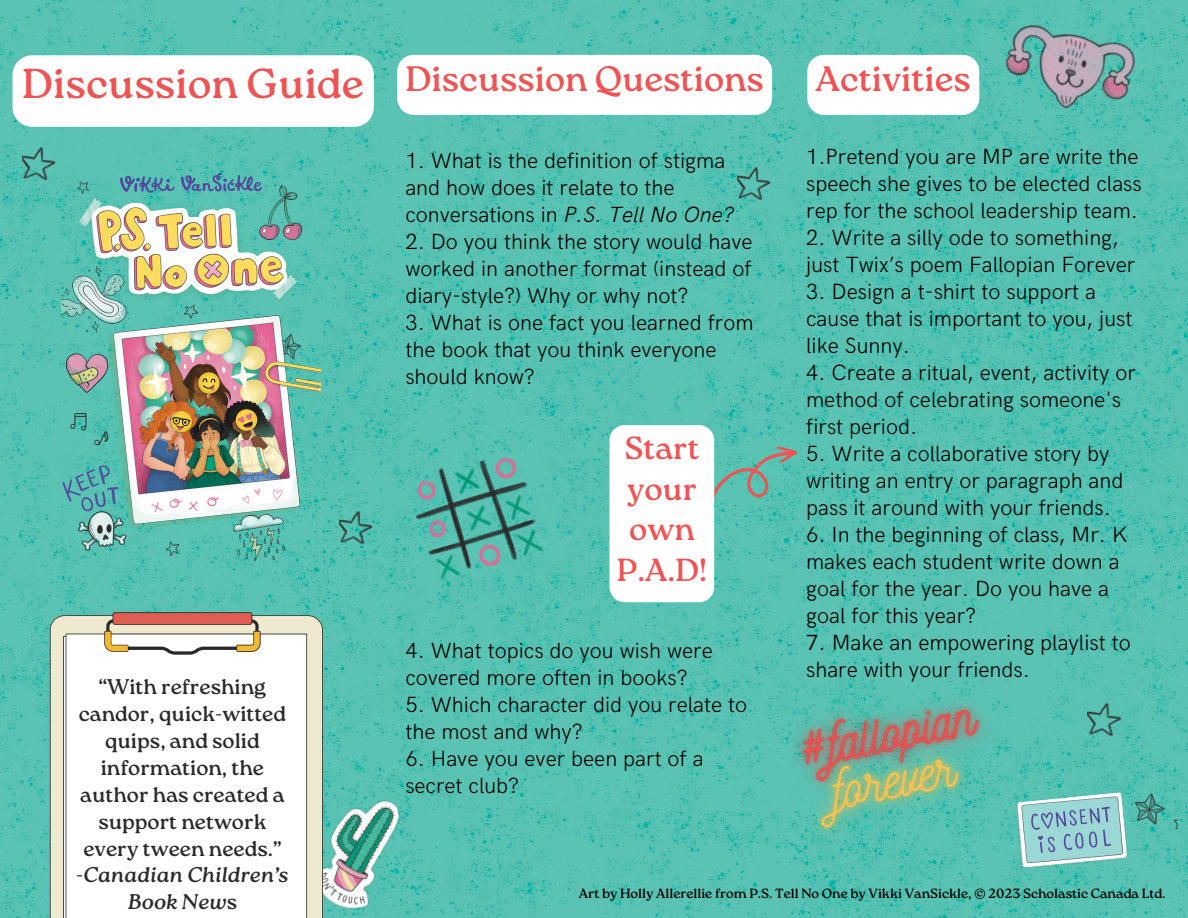
<style>
.page{position:relative;width:1188px;height:918px;background:#fff}
.page>*{position:absolute;margin:0;border:0;box-sizing:border-box;transform-origin:0 0}
.t1{font:41.7px "Roca One";color:#ef5454}
.t2{font:35.25px "Roca One";color:#ef5454}
.t3{font:31.95px/40.8px "Roca One";color:#ef5454;text-align:center}
.t4{font:300 22.05px/27px "HK Grotesk";color:#000}
.t5{font:21.15px/26.8px "Roca One";color:#2a2a2a;text-align:center}
.t6{font:italic 21.15px/26.8px "Roca One";color:#2a2a2a;text-align:center}
.t7{font:13.35px "Roca One";color:#000}
.s1{font-style:normal}
.s2{font-style:italic}
.s3{font-weight:400}
</style>
<div class="page">
<img style="left:0;top:0;width:1188px;height:918px">
<img style="left:928px;top:0;width:260px;height:208px">
<img style="left:339px;top:411px;width:307px;height:322px">
<img style="left:62px;top:152px;width:258px;height:409px">
<img style="left:323px;top:773px;width:92px;height:145px">
<svg style="left:50px;top:612px;width:273px;height:306px"></svg>
<svg style="left:397px;top:55px;width:375px;height:60px"></svg>
<svg style="left:610px;top:425px;width:196px;height:177px"></svg>
<svg style="left:12px;top:55px;width:362px;height:72px"></svg>
<img style="left:1088px;top:602px;width:62px;height:316px">
<img style="left:22px;top:47px;width:62px;height:322px">
<img style="left:737px;top:66px;width:62px;height:322px">
<img style="left:998px;top:774px;width:179px;height:122px">
<svg style="left:807px;top:55px;width:172px;height:60px"></svg>
<img style="left:742px;top:630px;width:293px;height:206px">
<img style="left:759px;top:682px;width:257px;height:198px">
<svg style="left:71px;top:672px;width:222px;height:246px"></svg>
<p class="t1" style="left:22px;top:60px;width:343px">Discussion Guide</p>
<p class="t5" style="left:79px;top:673px;width:209px">“With refreshing candor, quick-witted quips, and solid information, the author has created a support network every tween needs.”</p>
<p class="t6" style="left:76px;top:862px;width:214px"><span class="s1">-</span>Canadian Children’s<br>Book New<span class="s1">s</span></p>
<p class="t2" style="left:405px;top:58px;width:360px">Discussion Questions</p>
<p class="t4" style="left:405px;top:148px;width:330px">1. What is the definition of stigma and how does it relate to the conversations in <span class="s2">P.S. Tell No One?</span></p>
<p class="t4" style="left:405px;top:229px;width:349px;text-align:justify">2. Do you think the story would have worked in another format (instead of diary-style?) Why or why not?</p>
<p class="t4" style="left:405px;top:310px;width:350px">3. What is one fact you learned from the book that you think everyone should know?</p>
<p class="t3" style="left:617px;top:427px;width:92px">Start your own<br>P.A.D!</p>
<p class="t4" style="left:405px;top:638px;width:309px">4. What topics do you wish were covered more often in books?</p>
<p class="t4" style="left:405px;top:692px;width:343px">5. Which character did you relate to the most and why?</p>
<p class="t4" style="left:405px;top:746px;width:300px">6. Have you ever been part of a secret club?</p>
<p class="t2" style="left:816px;top:58px;width:157px">Activities</p>
<p class="t4" style="left:806px;top:143px;width:337px">1.Pretend you are MP are write the speech she gives to be elected class rep for the school leadership team.</p>
<p class="t4" style="left:806px;top:224px;width:331px">2. Write a silly ode to something, just Twix’s poem Fallopian Forever</p>
<p class="t4" style="left:806px;top:278px;width:328px">3. Design a t-shirt to support a cause that is important to you, just like Sunny.</p>
<p class="t4" style="left:806px;top:360px;width:331px">4. Create a ritual, event, activity or method of celebrating someone's first period.</p>
<p class="t4" style="left:806px;top:441px;width:319px">5. Write a collaborative story by writing an entry or paragraph and pass it around with your friends.</p>
<p class="t4" style="left:806px;top:522px;width:323px">6. In the beginning of class, Mr. K makes each student write down a goal for the year. Do you have a goal for this year?</p>
<p class="t4" style="left:806px;top:630px;width:326px"><span class="s3">7</span>. Make an empowering playlist to share with your friends.</p>
<p class="t7" style="left:579px;top:886px;width:588px">Art by Holly Allerellie from P.S. Tell No One by Vikki VanSickle, © 2023 Scholastic Canada Ltd.</p>
</div>
